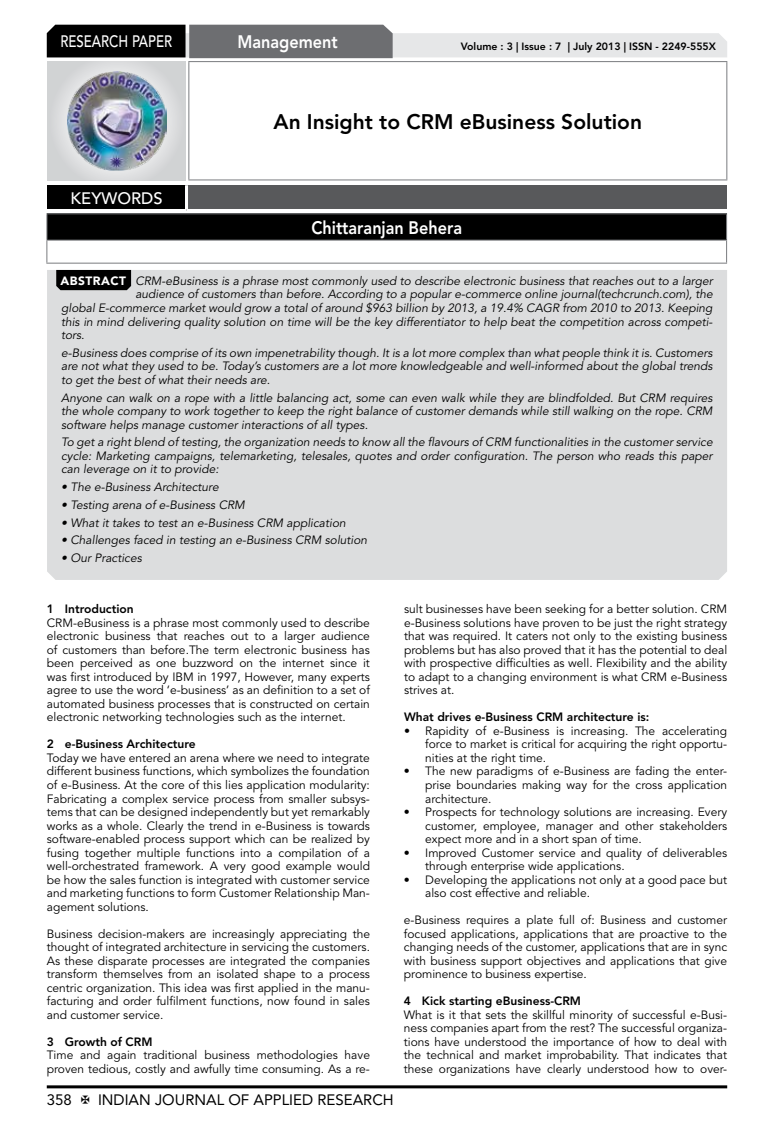
<style>
.page{position:relative;width:774px;height:1136px;background:#fff}
.page>*{position:absolute;margin:0;border:0;box-sizing:border-box;transform-origin:0 0}
.t1{font:800 21px "Avenir LT Std";color:#000}
.t2{font:800 18px "Avenir LT Std";color:#fff;scale:.9 1}
.t3{font:500 16.5px "Avenir LT Std";color:#fff;scale:.8 1}
.t4{font:500 16.5px "Avenir LT Std";color:#fff}
.t5{font:15px "Avenir LT Std";color:#000}
.t6{font:12px/13.5px "Avenir LT Std";color:#000;text-align:justify}
.t7{font:italic 12px/13.5px "Avenir LT Std";color:#000;text-align:justify}
.t8{font:800 12px "Avenir LT Std";color:#000}
.t9{font:800 10.5px "Avenir LT Std";color:#000}
.s1{font-weight:900;font-style:normal;color:#fff}
</style>
<div class="page">
<hr style="left:47px;top:1085px;width:680px;height:3px;background:#000">
<div style="left:48px;top:62px;width:137px;height:118px;background:linear-gradient(to right,#d9dadb,#d9dadb)"></div>
<img style="left:68px;top:71px;width:99px;height:100px">
<svg style="left:47px;top:25px;width:680px;height:33px;background:#979899"></svg>
<hr style="left:188px;top:61px;width:539px;height:1px;background:#808285">
<hr style="left:188px;top:62px;width:1px;height:117px;background:#808285">
<hr style="left:726px;top:62px;width:1px;height:117px;background:#808285">
<hr style="left:188px;top:179px;width:539px;height:1px;background:#808285">
<div style="left:47px;top:214px;width:679px;height:26px;background:#000"></div>
<hr style="left:46px;top:213px;width:681px;height:1px;background:#808285">
<hr style="left:46px;top:239px;width:681px;height:2px;background:#808285">
<svg style="left:46px;top:214px;width:1px;height:48px"></svg>
<svg style="left:726px;top:214px;width:1px;height:48px"></svg>
<hr style="left:46px;top:262px;width:681px;height:2px;background:#808285">
<div style="left:47px;top:185px;width:139px;height:25px;background:#000"></div>
<div style="left:186px;top:185px;width:541px;height:25px;background:#58595b"></div>
<hr style="left:185px;top:185px;width:3px;height:24px;background:#fff">
<hr style="left:47px;top:209px;width:139px;height:3px;background:#fff">
<hr style="left:186px;top:209px;width:541px;height:3px;background:#fff">
<div style="left:47px;top:270px;width:680px;height:310px;background:#dcddde"></div>
<svg style="left:56px;top:270px;width:75px;height:20px"></svg>
<h3 class="t3" style="left:60px;top:32px;width:139px">RESEARCH PAPER</h3>
<h2 class="t2" style="left:237px;top:31px;width:113px">Management</h2>
<p class="t9" style="left:461px;top:41px;width:257px">Volume : 3 | Issue : 7 | July 2013 | ISSN - 2249-555X</p>
<h3 class="t4" style="left:71px;top:189px;width:94px">KEYWORDS</h3>
<h1 class="t1" style="left:273px;top:109px;width:370px">An Insight to CRM eBusiness Solution</h1>
<h2 class="t2" style="left:311px;top:217px;width:169px">Chittaranjan Behera</h2>
<p class="t7" style="left:60px;top:274px;width:654px"><span class="s1">ABSTRACT</span> CRM-eBusiness is a phrase most commonly used to describe electronic business that reaches out to a larger</p>
<p class="t7" style="left:135px;top:288px;width:579px">audience of customers than before. According to a popular e-commerce online journal(techcrunch.com), the</p>
<p class="t7" style="left:61px;top:301px;width:653px">global E-commerce market would grow a total of around $963 billion by 2013, a 19.4% CAGR from 2010 to 2013. Keeping</p>
<p class="t7" style="left:61px;top:315px;width:653px">this in mind delivering quality solution on time will be the key differentiator to help beat the competition across competi-</p>
<p class="t7" style="left:61px;top:328px;width:25px">tors.</p>
<p class="t7" style="left:61px;top:346px;width:653px">e-Business does comprise of its own impenetrability though. It is a lot more complex than what people think it is. Customers are not what they used to be. Today’s customers are a lot more knowledgeable and well-informed about the global trends to get the best of what their needs are.</p>
<p class="t7" style="left:61px;top:391px;width:653px">Anyone can walk on a rope with a little balancing act, some can even walk while they are blindfolded. But CRM requires the whole company to work together to keep the right balance of customer demands while still walking on the rope. CRM software helps manage customer interactions of all types.</p>
<p class="t7" style="left:61px;top:436px;width:653px">To get a right blend of testing, the organization needs to know all the flavours of CRM functionalities in the customer service cycle: Marketing campaigns, telemarketing, telesales, quotes and order configuration. The person who reads this paper can leverage on it to provide:</p>
<p class="t7" style="left:61px;top:480px;width:159px">• The e-Business Architecture</p>
<p class="t7" style="left:61px;top:498px;width:185px">• Testing arena of e-Business CRM</p>
<p class="t7" style="left:61px;top:516px;width:286px">• What it takes to test an e-Business CRM application</p>
<p class="t7" style="left:61px;top:533px;width:308px">• Challenges faced in testing an e-Business CRM solution</p>
<p class="t7" style="left:61px;top:551px;width:82px">• Our Practices</p>
<p class="t8" style="left:47px;top:602px;width:88px">1 Introduction</p>
<p class="t6" style="left:47px;top:616px;width:325px">CRM-eBusiness is a phrase most commonly used to describe electronic business that reaches out to a larger audience of customers than before.The term electronic business has been perceived as one buzzword on the internet since it was first introduced by IBM in 1997, However, many experts agree to use the word ‘e-business’ as an definition to a set of automated business processes that is constructed on certain electronic networking technologies such as the internet.</p>
<p class="t8" style="left:47px;top:737px;width:150px">2 e-Business Architecture</p>
<p class="t6" style="left:47px;top:751px;width:325px">Today we have entered an arena where we need to integrate different business functions, which symbolizes the foundation of e-Business. At the core of this lies application modularity:<br>Fabricating a complex service process from smaller subsys&shy;tems that can be designed independently but yet remarkably works as a whole. Clearly the trend in e-Business is towards software-enabled process support which can be realized by fusing together multiple functions into a compilation of a well-orchestrated framework. A very good example would be how the sales function is integrated with customer service and marketing functions to form Customer Relationship Man&shy;agement solutions.</p>
<p class="t6" style="left:47px;top:926px;width:325px">Business decision-makers are increasingly appreciating the thought of integrated architecture in servicing the customers.<br>As these disparate processes are integrated the companies transform themselves from an isolated shape to a process centric organization. This idea was first applied in the manu&shy;facturing and order fulfilment functions, now found in sales and customer service.</p>
<p class="t8" style="left:47px;top:1034px;width:107px">3 Growth of CRM</p>
<p class="t6" style="left:47px;top:1048px;width:325px">Time and again traditional business methodologies have proven tedious, costly and awfully time consuming. As a re-</p>
<p class="t5" style="left:47px;top:1090px;width:27px">358</p>
<p class="t5" style="left:98px;top:1090px;width:297px">INDIAN JOURNAL OF APPLIED RESEARCH</p>
<p class="t6" style="left:404px;top:602px;width:325px">sult businesses have been seeking for a better solution. CRM e-Business solutions have proven to be just the right strategy that was required. It caters not only to the existing business problems but has also proved that it has the potential to deal with prospective difficulties as well. Flexibility and the ability to adapt to a changing environment is what CRM e-Business strives at.</p>
<p class="t8" style="left:404px;top:710px;width:247px">What drives e-Business CRM architecture is:</p>
<p class="t6" style="left:425px;top:724px;width:303px;text-indent:-21px">• Rapidity of e-Business is increasing. The accelerating force to market is critical for acquiring the right opportu&shy;nities at the right time.</p>
<p class="t6" style="left:425px;top:764px;width:303px;text-indent:-21px">• The new paradigms of e-Business are fading the enter&shy;prise boundaries making way for the cross application architecture.</p>
<p class="t6" style="left:425px;top:805px;width:303px;text-indent:-21px">• Prospects for technology solutions are increasing. Every customer, employee, manager and other stakeholders expect more and in a short span of time.</p>
<p class="t6" style="left:425px;top:845px;width:303px;text-indent:-21px">• Improved Customer service and quality of deliverables through enterprise wide applications.</p>
<p class="t6" style="left:425px;top:872px;width:303px;text-indent:-21px">• Developing the applications not only at a good pace but also cost effective and reliable.</p>
<p class="t6" style="left:404px;top:913px;width:325px">e-Business requires a plate full of: Business and customer focused applications, applications that are proactive to the changing needs of the customer, applications that are in sync with business support objectives and applications that give prominence to business expertise.</p>
<p class="t8" style="left:404px;top:993px;width:179px">4 Kick starting eBusiness-CRM</p>
<p class="t6" style="left:404px;top:1007px;width:325px">What is it that sets the skillful minority of successful e-Busi&shy;ness companies apart from the rest? The successful organiza&shy;tions have understood the importance of how to deal with the technical and market improbability. That indicates that these organizations have clearly understood how to over-</p>
</div>
